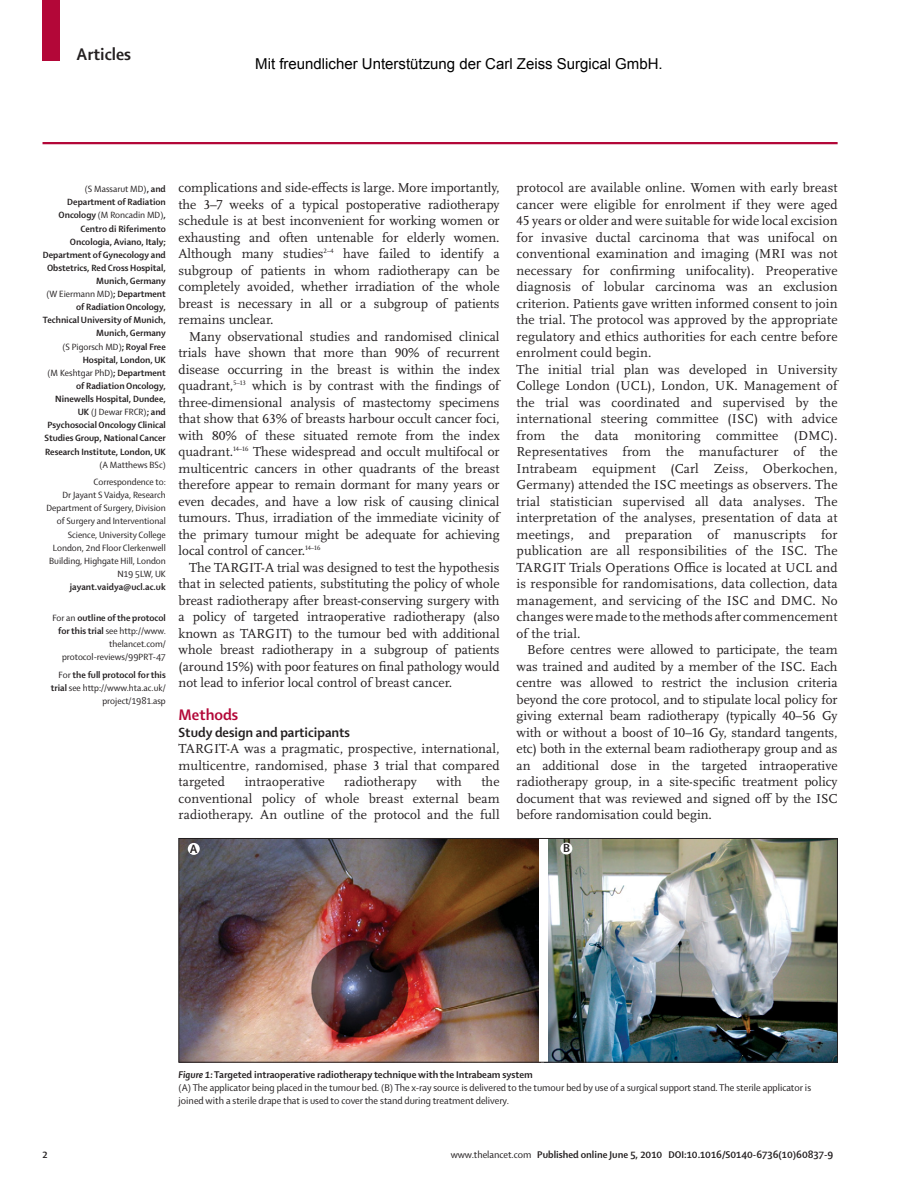
<style>
.page{position:relative;width:918px;height:1188px;background:#fff}
.page>*{position:absolute;margin:0;border:0;box-sizing:border-box;transform-origin:0 0}
.t1{font:700 18px "Shaker 2 Lancet";color:#231f20}
.t2{font:700 16.5px "Shaker 2 Lancet";color:#b30738}
.t3{font:15px "Arial";color:#000}
.t4{font:700 14.25px "Shaker 2 Lancet";color:#231f20}
.t5{font:13.5px/16.5px "Scala Lancet Pro";letter-spacing:.01em;color:#231f20;text-align:justify}
.t6{font:700 12.75px "Shaker 2 Lancet";color:#231f20}
.t7{font:10.5px/13.2px "Shaker 2 Lancet";color:#231f20}
.t8{font:700 10.5px "Shaker 2 Lancet";color:#231f20}
.t9{font:700 9.75px/13px "Shaker 2 Lancet";color:#231f20;text-align:right}
.t10{font:9.75px/13px "Shaker 2 Lancet";color:#231f20;text-align:right}
.s1{font-weight:400}
.s2{font-weight:700}
.s3{font-weight:700;font-style:italic}
</style>
<div class="page">
<div style="left:43px;top:0;width:17px;height:60px;background:#b30738"></div>
<hr style="left:43px;top:142px;width:795px;height:2px;background:#b30738">
<img style="left:181px;top:840px;width:358px;height:220px">
<img style="left:548px;top:840px;width:288px;height:220px">
<div style="left:560px;top:843px;width:12px;height:12px;background:#fff;border-radius:50%"></div>
<div style="left:188px;top:843px;width:12px;height:12px;background:#fff;border-radius:50%"></div>
<div style="left:179px;top:838px;width:659px;height:224px;border:1px solid #231f20"></div>
<h1 class="t1" style="left:77px;top:47px;width:56px">Articles</h1>
<p class="t3" style="left:255px;top:54px;width:409px">Mit freundlicher Unterstützung der Carl Zeiss Surgical GmbH.</p>
<p class="t9" style="left:43px;top:183px;width:124px"><span class="s1">(S Massarut MD)</span>, and<br>Department of Radiation<br>Oncology <span class="s1">(M Roncadin MD)</span>,<br>Centro di Riferimento<br>Oncologia, Aviano, Italy;<br>Department of Gynecology and<br>Obstetrics, Red Cross Hospital,<br>Munich, Germany<br><span class="s1">(W Eiermann MD)</span>; Department of Radiation Oncology,<br>Technical University of Munich,<br>Munich, Germany<br><span class="s1">(S Pigorsch MD)</span>; Royal Free<br>Hospital, London, UK<br><span class="s1">(M Keshtgar PhD)</span>; Department of Radiation Oncology,<br>Ninewells Hospital, Dundee,<br>UK <span class="s1">(J Dewar FRCR)</span>; and<br>Psychosocial Oncology Clinical<br>Studies Group, National Cancer<br>Research Institute, London, UK</p>
<p class="t10" style="left:93px;top:457px;width:74px;line-height:17.4px">(A Matthews BSc)<br>Correspondence to:</p>
<p class="t10" style="left:47px;top:489px;width:121px">Dr Jayant S Vaidya, Research<br>Department of Surgery, Division of Surgery and Interventional<br>Science, University College<br>London, 2nd Floor Clerkenwell<br>Building, Highgate Hill, London<br>N19 5LW, UK</p>
<p class="t9" style="left:70px;top:581px;width:98px">jayant.vaidya@ucl.ac.uk</p>
<p class="t10" style="left:52px;top:612px;width:115px">For an <span class="s2">outline of the protocol for this trial</span> see http://www. thelancet.com/ protocol-reviews/99PRT-47</p>
<p class="t10" style="left:51px;top:669px;width:116px">For <span class="s2">the full protocol for this trial</span> see http://www.hta.ac.uk/ project/1981.asp</p>
<p class="t5" style="left:179px;top:181px;width:323px">complications and side-effects is large. More importantly, the 3–7 weeks of a typical postoperative radiotherapy schedule is at best inconvenient for working women or exhausting and often untenable for elderly women.<br>Although many studies<sup>2–4</sup> have failed to identify a subgroup of patients in whom radiotherapy can be completely avoided, whether irradiation of the whole breast is necessary in all or a subgroup of patients remains unclear.</p>
<p class="t5" style="left:179px;top:329px;width:323px;text-indent:11px">Many observational studies and randomised clinical trials have shown that more than 90% of recurrent disease occurring in the breast is within the index quadrant,<sup>5–13</sup> which is by contrast with the findings of three-dimensional analysis of mastectomy specimens that show that 63% of breasts harbour occult cancer foci, with 80% of these situated remote from the index quadrant.<sup>14–16</sup> These widespread and occult multifocal or multicentric cancers in other quadrants of the breast therefore appear to remain dormant for many years or even decades, and have a low risk of causing clinical tumours. Thus, irradiation of the immediate vicinity of the primary tumour might be adequate for achieving local control of cancer.<sup>14–16</sup></p>
<p class="t5" style="left:179px;top:560px;width:323px;text-indent:11px">The TARGIT-A trial was designed to test the hypothesis that in selected patients, substituting the policy of whole breast radiotherapy after breast-conserving surgery with a policy of targeted intraoperative radiotherapy (also known as TARGIT) to the tumour bed with additional whole breast radiotherapy in a subgroup of patients (around 15%) with poor features on final pathology would not lead to inferior local control of breast cancer.</p>
<p class="t2" style="left:179px;top:708px;width:61px">Methods</p>
<p class="t4" style="left:179px;top:726px;width:173px">Study design and participants</p>
<p class="t5" style="left:179px;top:742px;width:323px">TARGIT-A was a pragmatic, prospective, international, multicentre, randomised, phase 3 trial that compared targeted</p>
<p class="t5" style="left:179px;top:775px;width:323px;text-indent:303px">the conventional policy of whole breast external beam radiotherapy. An outline of the protocol and the full</p>
<p class="t5" style="left:245px;top:775px;width:81px">intraoperative</p>
<p class="t5" style="left:344px;top:775px;width:74px">radiotherapy</p>
<p class="t5" style="left:437px;top:775px;width:27px">with</p>
<p class="t5" style="left:517px;top:181px;width:323px;text-align:left">protocol are available online. Women with early breast cancer were eligible for enrolment if they were aged 45 years or older and were suitable for wide local excision for invasive ductal carcinoma that was unifocal on conventional examination and imaging (MRI was not necessary for confirming unifocality). Preoperative diagnosis of lobular carcinoma was an exclusion criterion. Patients gave written informed consent to join the trial. The protocol was approved by the appropriate regulatory and ethics authorities for each centre before enrolment could begin.<br>The initial trial plan was developed in University College London (UCL), London, UK. Management of the trial was coordinated and supervised by the international steering committee (ISC) with advice from the data monitoring committee (DMC).<br>Representatives from the manufacturer of the Intrabeam equipment (Carl Zeiss, Oberkochen, Germany) attended the ISC meetings as observers. The trial statistician supervised all data analyses. The interpretation of the analyses, presentation of data at meetings, and preparation of manuscripts for publication are all responsibilities of the ISC. The TARGIT Trials Operations Office is located at UCL and is responsible for randomisations, data collection, data management, and servicing of the ISC and DMC. No changes were made to the methods after commencement of the trial.</p>
<p class="t5" style="left:517px;top:642px;width:323px;text-indent:11px">Before centres were allowed to participate, the team was trained and audited by a member of the ISC. Each centre was allowed to restrict the inclusion criteria beyond the core protocol, and to stipulate local policy for giving external beam radiotherapy (typically 40–56 Gy with or without a boost of 10–16 Gy, standard tangents, etc) both in the external beam radiotherapy group and as an additional dose in the targeted intraoperative radiotherapy group, in a site-specific treatment policy document that was reviewed and signed off by the ISC before randomisation could begin.</p>
<p class="t6" style="left:190px;top:843px;width:9px">A</p>
<p class="t6" style="left:563px;top:843px;width:8px">B</p>
<p class="t7" style="left:179px;top:1069px;width:634px"><span class="s3">Figure 1:</span> <span class="s2">Targeted intraoperative radiotherapy technique with the Intrabeam system<br></span>(A) The applicator being placed in the tumour bed. (B) The x-ray source is delivered to the tumour bed by use of a surgical support stand. The sterile applicator is joined with a sterile drape that is used to cover the stand during treatment delivery.</p>
<p class="t8" style="left:43px;top:1150px;width:7px">2</p>
<p class="t8" style="left:451px;top:1150px;width:384px"><span class="s1">www.thelancet.com</span> Published online June 5, 2010 DOI:10.1016/S0140-6736(10)60837-9</p>
</div>
